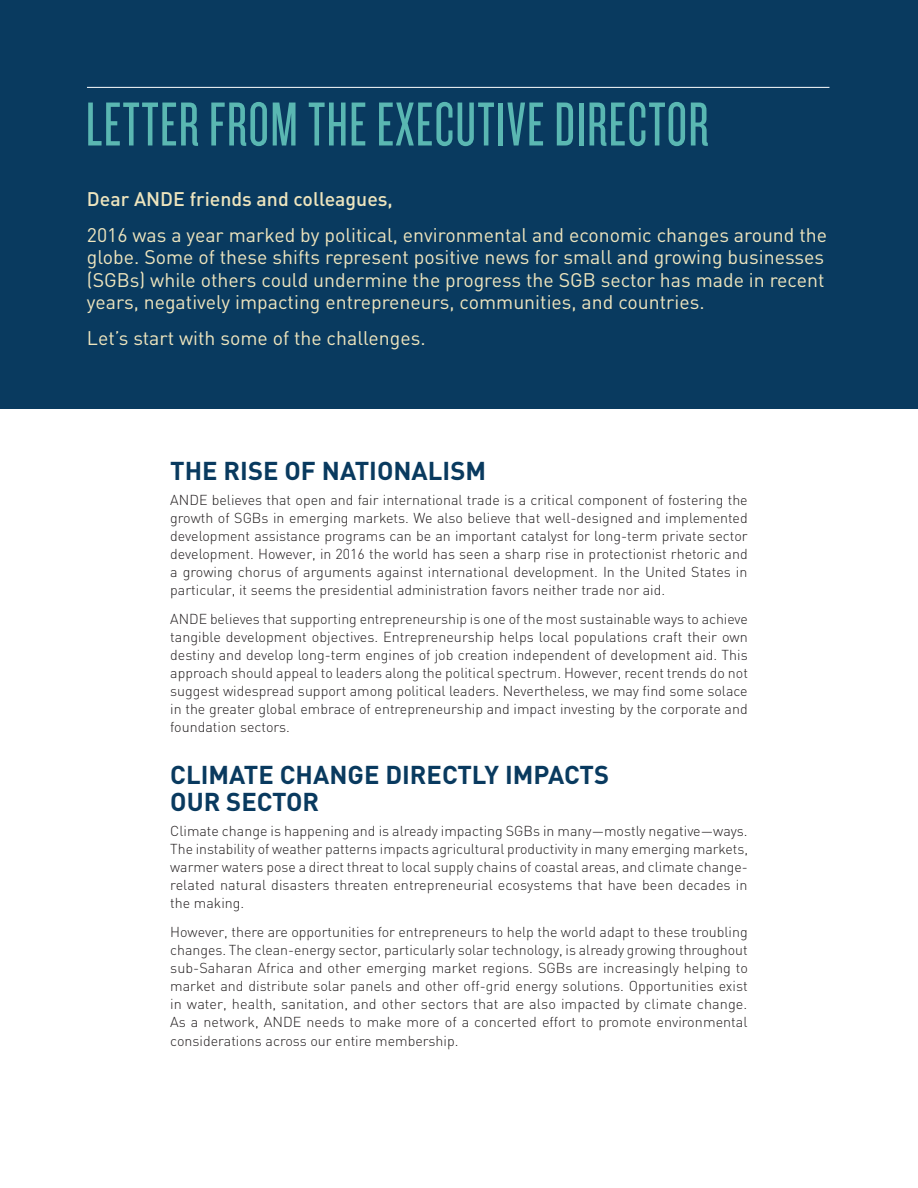
<style>
.page{position:relative;width:918px;height:1188px;background:#fff}
.page>*{position:absolute;margin:0;border:0;box-sizing:border-box;transform-origin:0 0}
.t1{font:64.5px "Knockout HTF27 Junior Bantamwt";letter-spacing:.02em;color:#5ab7b2}
.Header_2{font:700 25.5px/27px "DIN";color:#093a5f}
.t2{font:19.5px/22.5px "DIN";color:#eee5be}
.t3{font:500 19.5px "DIN";color:#eee5be}
.Body{font:300 14.25px/18.1px "DIN";color:#231f20;text-align:justify}
</style>
<div class="page">
<div style="left:0;top:0;width:918px;height:408px;background:#093a5f"></div>
<hr style="left:87px;top:87px;width:742px;height:1px;background:#fff">
<p class="t1" style="left:86px;top:93px;width:624px">LETTER FROM THE EXECUTIVE DIRECTOR</p>
<p class="t3" style="left:87px;top:186px;width:307px">Dear ANDE friends and colleagues,</p>
<p class="t2" style="left:87px;top:223px;width:742px">2016 was a year marked by political, environmental and economic changes around the globe. Some of these shifts represent positive news for small and growing businesses (SGBs) while others could undermine the progress the SGB sector has made in recent years, negatively impacting entrepreneurs, communities, and countries.</p>
<p class="t2" style="left:87px;top:327px;width:340px">Let’s start with some of the challenges.</p>
<p class="Header_2" style="left:170px;top:456px;width:317px">THE RISE OF NATIONALISM</p>
<p class="Body" style="left:170px;top:491px;width:579px">ANDE believes that open and fair international trade is a critical component of fostering the growth of SGBs in emerging markets. We also believe that well-designed and implemented development assistance programs can be an important catalyst for long-term private sector development. However, in 2016 the world has seen a sharp rise in protectionist rhetoric and a growing chorus of arguments against international development. In the United States in particular, it seems the presidential administration favors neither trade nor aid.</p>
<p class="Body" style="left:170px;top:609px;width:579px">ANDE believes that supporting entrepreneurship is one of the most sustainable ways to achieve tangible development objectives. Entrepreneurship helps local populations craft their own destiny and develop long-term engines of job creation independent of development aid. This approach should appeal to leaders along the political spectrum. However, recent trends do not suggest widespread support among political leaders. Nevertheless, we may find some solace in the greater global embrace of entrepreneurship and impact investing by the corporate and foundation sectors.</p>
<p class="Header_2" style="left:170px;top:761px;width:440px">CLIMATE CHANGE DIRECTLY IMPACTS<br>OUR SECTOR</p>
<p class="Body" style="left:170px;top:822px;width:579px">Climate change is happening and is already impacting SGBs in many—mostly negative—ways.<br>The instability of weather patterns impacts agricultural productivity in many emerging markets, warmer waters pose a direct threat to local supply chains of coastal areas, and climate change&shy;related natural disasters threaten entrepreneurial ecosystems that have been decades in the making.</p>
<p class="Body" style="left:170px;top:923px;width:579px">However, there are opportunities for entrepreneurs to help the world adapt to these troubling changes. The clean-energy sector, particularly solar technology, is already growing throughout sub-Saharan Africa and other emerging market regions. SGBs are increasingly helping to market and distribute solar panels and other off-grid energy solutions. Opportunities exist in water, health, sanitation, and other sectors that are also impacted by climate change.<br>As a network, ANDE needs to make more of a concerted effort to promote environmental considerations across our entire membership.</p>
</div>
